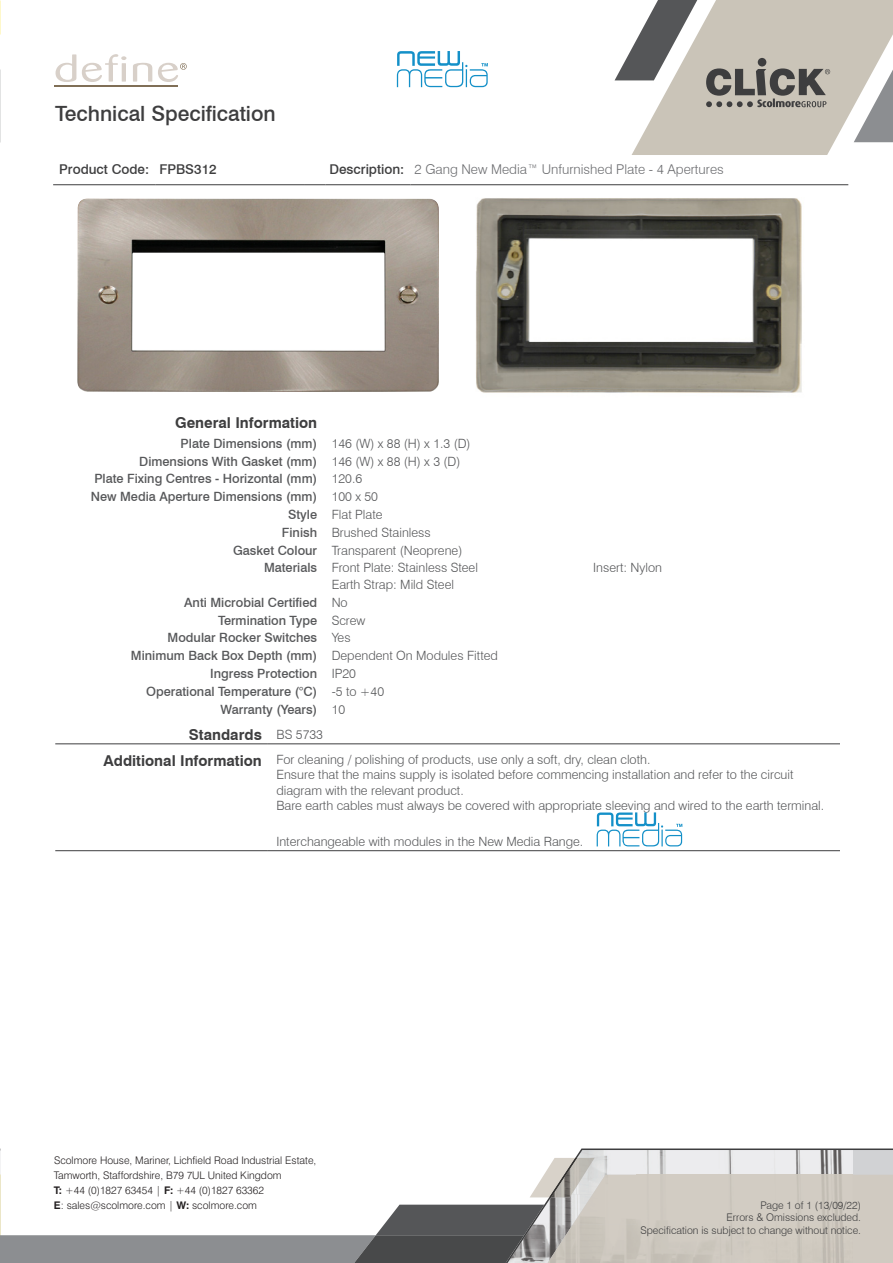
<style>
.page{position:relative;width:893px;height:1263px;background:#fff}
.page>*{position:absolute;margin:0;border:0;box-sizing:border-box;transform-origin:0 0}
.t1{font:500 21px "Swiss 721 BT";color:#3e3e3f}
.Main_Headers{font:700 15px "Swiss 721 BT";color:#3e3e3f}
.Description_Text_wit{font:300 13.5px "Swiss 721 BT";color:#6c6d70}
.Leading_Box_Text{font:500 13.5px "Swiss 721 BT";color:#3e3e3f}
.Product_Code_Text{font:500 13.5px "Swiss 721 BT";color:#3e3e3f}
.Table_Text_Right{font:300 12.75px/15.3px "Swiss 721 BT";color:#57585a}
.Table_Text_Left{font:500 12.75px "Swiss 721 BT";color:#57585a}
.t2{font:300 10.5px/15px "Swiss 721 BT";color:#231f20}
.Ommissions_Text_Grey{font:300 10.5px "Swiss 721 BT";color:#3e3e3f}
.s1{font-weight:700}
</style>
<div class="page">
<svg style="left:56px;top:54px;width:20px;height:28px"></svg>
<svg style="left:82px;top:54px;width:44px;height:28px"></svg>
<svg style="left:133px;top:63px;width:19px;height:19px"></svg>
<hr style="left:54px;top:85px;width:123px;height:2px;background:#806f57">
<svg style="left:158px;top:63px;width:29px;height:19px"></svg>
<svg style="left:0;top:1148px;width:893px;height:115px"></svg>
<svg style="left:615px;top:0;width:278px;height:155px"></svg>
<hr style="left:53px;top:184px;width:102px;height:1px;background:#3e3e3f">
<hr style="left:155px;top:184px;width:149px;height:1px;background:#3e3e3f">
<svg style="left:304px;top:184px;width:21px;height:1px"></svg>
<hr style="left:325px;top:184px;width:85px;height:1px;background:#3e3e3f">
<hr style="left:410px;top:184px;width:438px;height:1px;background:#3e3e3f">
<img style="left:77px;top:198px;width:362px;height:194px">
<img style="left:476px;top:198px;width:326px;height:195px">
<hr style="left:55px;top:743px;width:213px;height:1px;background:#3e3e3f">
<hr style="left:268px;top:743px;width:578px;height:1px;background:#3e3e3f">
<hr style="left:55px;top:850px;width:213px;height:1px;background:#3e3e3f">
<hr style="left:268px;top:850px;width:578px;height:1px;background:#3e3e3f">
<svg style="left:597px;top:812px;width:85px;height:34px"></svg>
<svg style="left:397px;top:51px;width:91px;height:36px"></svg>
<div style="left:840px;top:398px;width:37px;height:749px;background:#fff"></div>
<h1 class="t1" style="left:55px;top:101px;width:222px">Technical Specification</h1>
<p class="Leading_Box_Text" style="left:59px;top:161px;width:92px">Product Code:</p>
<p class="Product_Code_Text" style="left:159px;top:161px;width:59px">FPBS312</p>
<p class="Leading_Box_Text" style="left:329px;top:161px;width:76px">Description:</p>
<p class="Description_Text_wit" style="left:415px;top:161px;width:311px">2 Gang New Media™ Unfurnished Plate - 4 Apertures</p>
<p class="Main_Headers" style="left:175px;top:412px;width:144px">General Information</p>
<p class="Table_Text_Left" style="left:181px;top:435px;width:138px">Plate Dimensions (mm)</p>
<p class="Table_Text_Right" style="left:332px;top:435px;width:140px">146 (W) x 88 (H) x 1.3 (D)</p>
<p class="Table_Text_Left" style="left:139px;top:453px;width:179px">Dimensions With Gasket (mm)</p>
<p class="Table_Text_Right" style="left:332px;top:453px;width:130px">146 (W) x 88 (H) x 3 (D)</p>
<p class="Table_Text_Left" style="left:94px;top:471px;width:224px">Plate Fixing Centres - Horizontal (mm)</p>
<p class="Table_Text_Right" style="left:332px;top:471px;width:32px">120.6</p>
<p class="Table_Text_Left" style="left:91px;top:489px;width:228px">New Media Aperture Dimensions (mm)</p>
<p class="Table_Text_Right" style="left:332px;top:489px;width:48px">100 x 50</p>
<p class="Table_Text_Left" style="left:288px;top:507px;width:31px">Style</p>
<p class="Table_Text_Right" style="left:332px;top:507px;width:52px">Flat Plate</p>
<p class="Table_Text_Left" style="left:282px;top:525px;width:37px">Finish</p>
<p class="Table_Text_Right" style="left:332px;top:525px;width:101px">Brushed Stainless</p>
<p class="Table_Text_Left" style="left:233px;top:542px;width:86px">Gasket Colour</p>
<p class="Table_Text_Right" style="left:332px;top:542px;width:132px">Transparent (Neoprene)</p>
<p class="Table_Text_Left" style="left:264px;top:560px;width:55px">Materials</p>
<p class="Table_Text_Right" style="left:332px;top:560px;width:148px">Front Plate: Stainless Steel</p>
<p class="Table_Text_Right" style="left:593px;top:560px;width:70px">Insert: Nylon</p>
<p class="Table_Text_Right" style="left:332px;top:577px;width:124px">Earth Strap: Mild Steel</p>
<p class="Table_Text_Left" style="left:184px;top:594px;width:134px">Anti Microbial Certified</p>
<p class="Table_Text_Right" style="left:332px;top:594px;width:18px">No</p>
<p class="Table_Text_Left" style="left:218px;top:612px;width:100px">Termination Type</p>
<p class="Table_Text_Right" style="left:332px;top:612px;width:35px">Screw</p>
<p class="Table_Text_Left" style="left:168px;top:630px;width:151px">Modular Rocker Switches</p>
<p class="Table_Text_Right" style="left:332px;top:630px;width:20px">Yes</p>
<p class="Table_Text_Left" style="left:131px;top:648px;width:188px">Minimum Back Box Depth (mm)</p>
<p class="Table_Text_Right" style="left:332px;top:648px;width:168px">Dependent On Modules Fitted</p>
<p class="Table_Text_Left" style="left:210px;top:666px;width:108px">Ingress Protection</p>
<p class="Table_Text_Right" style="left:332px;top:666px;width:26px">IP20</p>
<p class="Table_Text_Left" style="left:146px;top:684px;width:172px">Operational Temperature (°C)</p>
<p class="Table_Text_Right" style="left:332px;top:684px;width:54px">-5 to +40</p>
<p class="Table_Text_Left" style="left:221px;top:701px;width:98px">Warranty (Years)</p>
<p class="Table_Text_Right" style="left:332px;top:701px;width:15px">10</p>
<p class="Main_Headers" style="left:189px;top:724px;width:74px">Standards</p>
<p class="Table_Text_Right" style="left:276px;top:726px;width:48px">BS 5733</p>
<p class="Main_Headers" style="left:103px;top:750px;width:160px">Additional Information</p>
<p class="Table_Text_Right" style="left:276px;top:752px;width:376px">For cleaning / polishing of products, use only a soft, dry, clean cloth.</p>
<p class="Table_Text_Right" style="left:276px;top:767px;width:549px">Ensure that the mains supply is isolated before commencing installation and refer to the circuit diagram with the relevant product.<br>Bare earth cables must always be covered with appropriate sleeving and wired to the earth terminal.</p>
<p class="Table_Text_Right" style="left:276px;top:834px;width:308px">Interchangeable with modules in the New Media Range.</p>
<p class="t2" style="left:54px;top:1153px;width:264px">Scolmore House, Mariner, Lichfield Road Industrial Estate, Tamworth, Staffordshire, B79 7UL United Kingdom<br><span class="s1">T:</span> +44 (0)1827 63454 | <span class="s1">F:</span> +44 (0)1827 63362<br><span class="s1">E</span>: sales@scolmore.com | <span class="s1">W:</span> scolmore.com</p>
<p class="Ommissions_Text_Grey" style="left:760px;top:1199px;width:102px">Page 1 of 1 (13/09/22)</p>
<p class="Ommissions_Text_Grey" style="left:727px;top:1211px;width:136px">Errors &amp; Omissions excluded.</p>
<p class="Ommissions_Text_Grey" style="left:640px;top:1224px;width:222px">Specification is subject to change without notice.</p>
</div>
